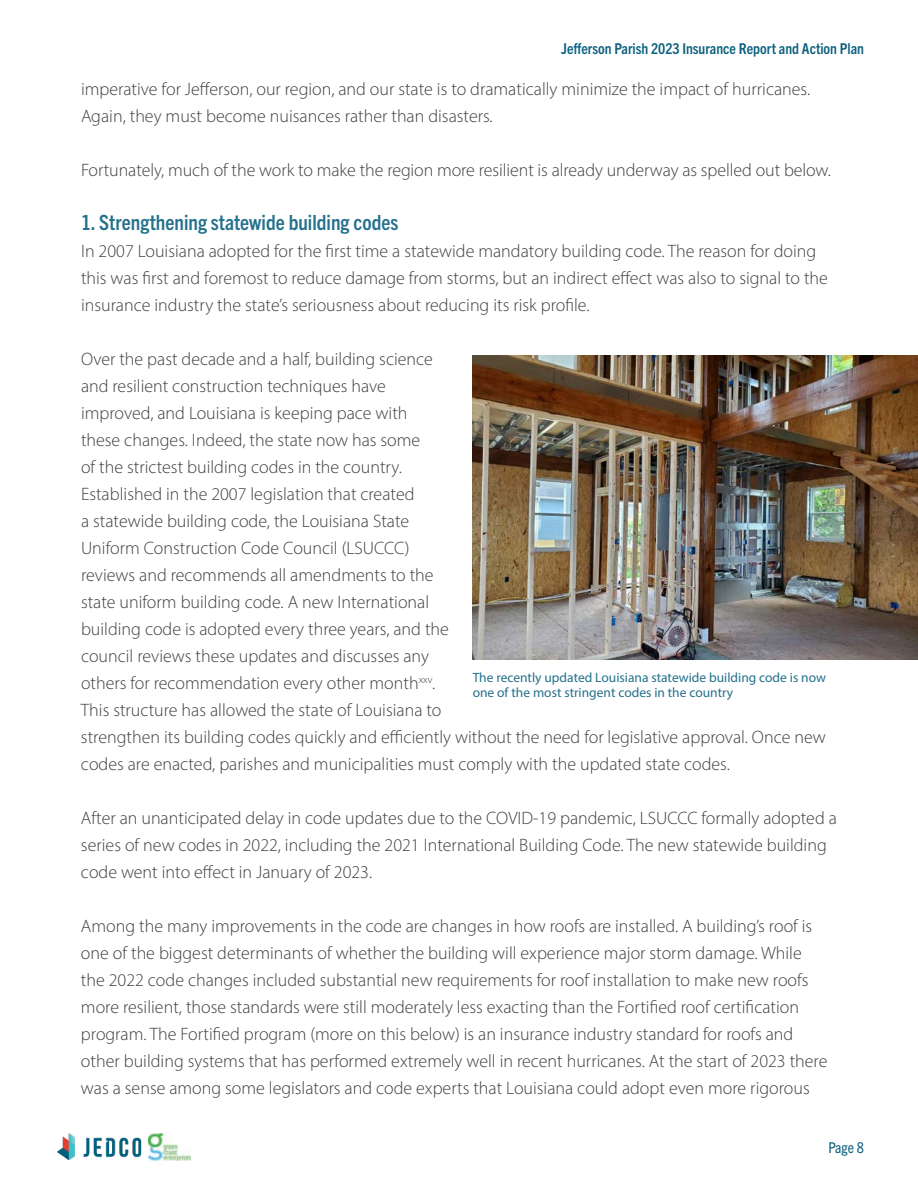
<style>
.page{position:relative;width:918px;height:1188px;background:#fff}
.page>*{position:absolute;margin:0;border:0;box-sizing:border-box;transform-origin:0 0}
.t1{font:700 condensed 21px "Trade Gothic Next LT Pro";color:#25718c}
.t2{font:300 18px/27px "Myriad Pro";color:#3e3e3f}
.t3{font:700 condensed 15px "Trade Gothic Next LT Pro";color:#0d617f}
.t4{font:condensed 15px "Trade Gothic Next LT Pro";color:#0d617f}
.t5{font:13.5px/15px "Myriad Pro";color:#25718c}
</style>
<div class="page">
<img style="left:57px;top:1134px;width:85px;height:26px">
<img style="left:149px;top:1134px;width:41px;height:27px">
<img style="left:473px;top:355px;width:445px;height:304px">
<p class="t3" style="left:561px;top:38px;width:304px">Jefferson Parish 2023 Insurance Report and Action Plan</p>
<p class="t2" style="left:81px;top:75px;width:731px">imperative for Jefferson, our region, and our state is to dramatically minimize the impact of hurricanes.<br>Again, they must become nuisances rather than disasters.</p>
<p class="t2" style="left:81px;top:156px;width:752px">Fortunately, much of the work to make the region more resilient is already underway as spelled out below.</p>
<p class="t1" style="left:81px;top:208px;width:319px">1. Strengthening statewide building codes</p>
<p class="t2" style="left:81px;top:237px;width:749px">In 2007 Louisiana adopted for the first time a statewide mandatory building code. The reason for doing this was first and foremost to reduce damage from storms, but an indirect effect was also to signal to the insurance industry the state’s seriousness about reducing its risk profile.</p>
<p class="t2" style="left:81px;top:345px;width:746px">Over the past decade and a half, building science<br>and resilient construction techniques have<br>improved, and Louisiana is keeping pace with<br>these changes. Indeed, the state now has some<br>of the strictest building codes in the country.<br>Established in the 2007 legislation that created<br>a statewide building code, the Louisiana State<br>Uniform Construction Code Council (LSUCCC)<br>reviews and recommends all amendments to the<br>state uniform building code. A new International<br>building code is adopted every three years, and the<br>council reviews these updates and discusses any<br>others for recommendation every other month<sup>xxv</sup>.<br>This structure has allowed the state of Louisiana to<br>strengthen its building codes quickly and efficiently without the need for legislative approval. Once new codes are enacted, parishes and municipalities must comply with the updated state codes.</p>
<p class="t2" style="left:81px;top:804px;width:757px">After an unanticipated delay in code updates due to the COVID-19 pandemic, LSUCCC formally adopted a series of new codes in 2022, including the 2021 International Building Code. The new statewide building code went into effect in January of 2023.</p>
<p class="t2" style="left:81px;top:912px;width:748px">Among the many improvements in the code are changes in how roofs are installed. A building’s roof is one of the biggest determinants of whether the building will experience major storm damage. While the 2022 code changes included substantial new requirements for roof installation to make new roofs more resilient, those standards were still moderately less exacting than the Fortified roof certification program. The Fortified program (more on this below) is an insurance industry standard for roofs and other building systems that has performed extremely well in recent hurricanes. At the start of 2023 there was a sense among some legislators and code experts that Louisiana could adopt even more rigorous</p>
<p class="t5" style="left:473px;top:669px;width:355px">The recently updated Louisiana statewide building code is now one of the most stringent codes in the country</p>
<p class="t4" style="left:828px;top:1138px;width:37px">Page 8</p>
</div>
